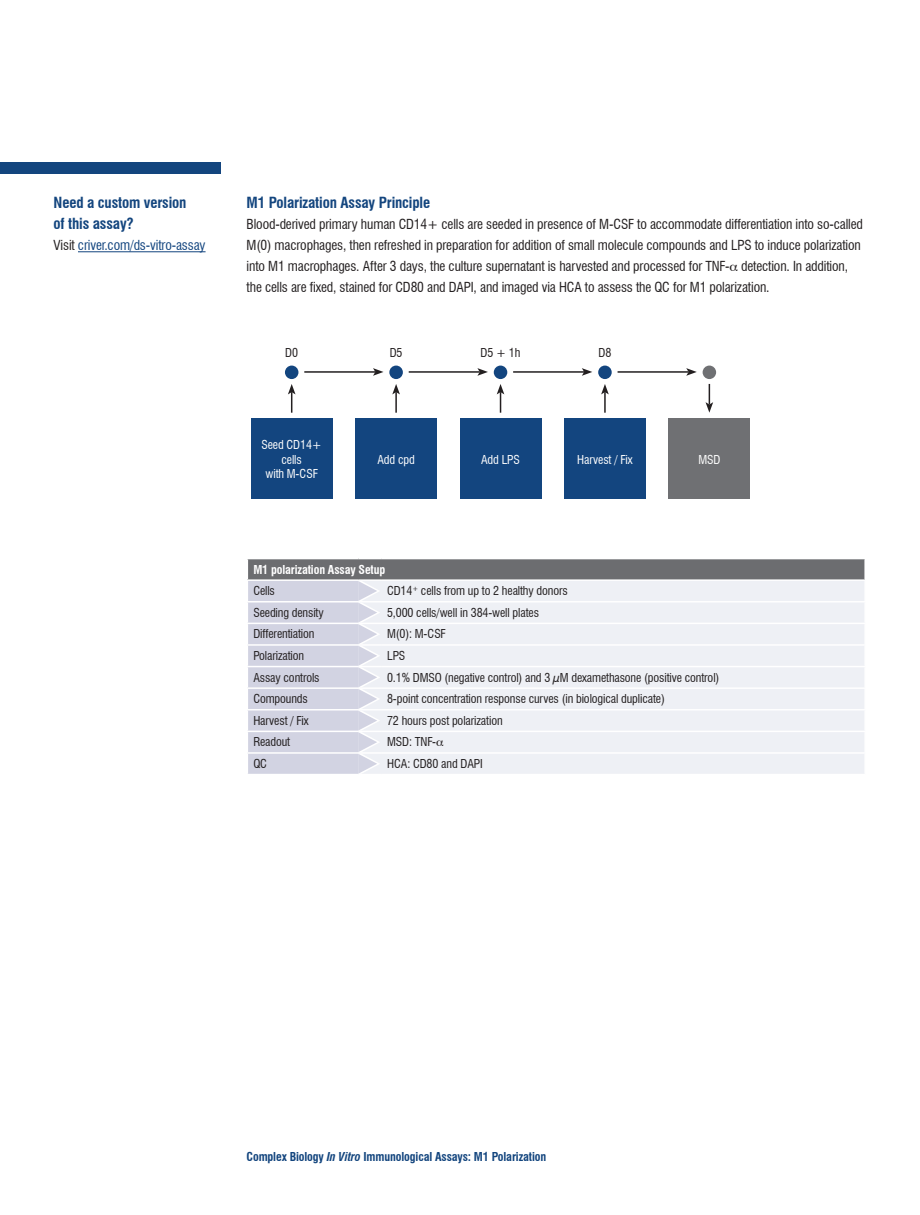
<style>
.page{position:relative;width:920px;height:1215px;background:#fff}
.page>*{position:absolute;margin:0;border:0;box-sizing:border-box;transform-origin:0 0}
.t1{font:700 condensed 15px/21px "Swiss 721 BT";letter-spacing:-.01em;color:#13457e}
.t2{font:condensed 13.5px/21px "Swiss 721 BT";letter-spacing:-.01em;color:#231f20}
.t3{font:condensed 13.5px "Swiss 721 BT";letter-spacing:-.01em;color:#13457f}
.t4{font:condensed 12px "Swiss 721 BT";letter-spacing:-.01em;color:#231f20}
.t5{font:700 condensed 12px "Swiss 721 BT";letter-spacing:-.01em;color:#13457e}
.t6{font:condensed 12px/14.2px "Swiss 721 BT";letter-spacing:-.01em;color:#fff;text-align:center}
.t7{font:700 condensed 12px "Swiss 721 BT";letter-spacing:-.01em;color:#fff}
.s1{color:#231f20}
.s2{font-style:italic}
</style>
<div class="page">
<div style="left:0;top:162px;width:221px;height:11px;background:#13457e"></div>
<div style="left:247px;top:559px;width:617px;height:21px;background:#6c6d70"></div>
<div style="left:381px;top:581px;width:483px;height:193px;background:#eef0f5"></div>
<hr style="left:246px;top:559px;width:2px;height:20px;background:#fff">
<hr style="left:246px;top:579px;width:112px;height:2px;background:#fff">
<hr style="left:358px;top:579px;width:23px;height:2px;background:#fff">
<hr style="left:381px;top:579px;width:484px;height:2px;background:#fff">
<hr style="left:381px;top:601px;width:484px;height:2px;background:#fff">
<hr style="left:381px;top:623px;width:484px;height:1px;background:#fff">
<hr style="left:381px;top:644px;width:484px;height:2px;background:#fff">
<hr style="left:381px;top:666px;width:484px;height:1px;background:#fff">
<hr style="left:381px;top:687px;width:484px;height:2px;background:#fff">
<hr style="left:381px;top:709px;width:484px;height:2px;background:#fff">
<hr style="left:381px;top:731px;width:484px;height:1px;background:#fff">
<hr style="left:381px;top:752px;width:484px;height:2px;background:#fff">
<svg style="left:864px;top:559px;width:1px;height:21px"></svg>
<svg style="left:248px;top:581px;width:133px;height:193px;background:#d7d8e5"></svg>
<div style="left:251px;top:418px;width:81px;height:82px;background:#13457f"></div>
<div style="left:668px;top:418px;width:81px;height:82px;background:#6f7073"></div>
<div style="left:355px;top:418px;width:81px;height:82px;background:#13457f"></div>
<div style="left:564px;top:418px;width:81px;height:82px;background:#13457f"></div>
<div style="left:460px;top:418px;width:81px;height:82px;background:#13457f"></div>
<svg style="left:288px;top:384px;width:7px;height:29px"></svg>
<hr style="left:304px;top:371px;width:71px;height:2px;background:#231f20">
<svg style="left:373px;top:368px;width:10px;height:8px"></svg>
<hr style="left:408px;top:371px;width:71px;height:2px;background:#231f20">
<svg style="left:477px;top:368px;width:10px;height:8px"></svg>
<hr style="left:513px;top:371px;width:71px;height:2px;background:#231f20">
<svg style="left:581px;top:368px;width:11px;height:8px"></svg>
<hr style="left:617px;top:371px;width:71px;height:2px;background:#231f20">
<svg style="left:686px;top:368px;width:10px;height:8px"></svg>
<svg style="left:392px;top:384px;width:8px;height:29px"></svg>
<hr style="left:499px;top:392px;width:2px;height:21px;background:#231f20">
<svg style="left:497px;top:384px;width:7px;height:10px"></svg>
<svg style="left:601px;top:384px;width:7px;height:29px"></svg>
<svg style="left:705px;top:384px;width:7px;height:29px"></svg>
<div style="left:285px;top:366px;width:13px;height:13px;background:#13457f;border-radius:50%"></div>
<div style="left:493px;top:366px;width:14px;height:13px;background:#13457f;border-radius:50%"></div>
<div style="left:389px;top:366px;width:13px;height:13px;background:#13457f;border-radius:50%"></div>
<div style="left:598px;top:366px;width:13px;height:13px;background:#13457f;border-radius:50%"></div>
<div style="left:702px;top:366px;width:13px;height:13px;background:#6f7073;border-radius:50%"></div>
<hr style="left:78px;top:251px;width:127px;height:1px;background:#13457f">
<svg style="left:436px;top:741px;width:7px;height:6px"></svg>
<p class="t1" style="left:54px;top:193px;width:134px">Need a custom version of this assay?</p>
<p class="t3" style="left:54px;top:237px;width:153px"><span class="s1">Visit</span> criver.com/ds-vitro-assay</p>
<p class="t1" style="left:246px;top:193px;width:185px">M1 Polarization Assay Principle</p>
<p class="t2" style="left:246px;top:214px;width:617px">Blood-derived primary human CD14+ cells are seeded in presence of M-CSF to accommodate differentiation into so-called M(0) macrophages, then refreshed in preparation for addition of small molecule compounds and LPS to induce polarization into M1 macrophages. After 3 days, the culture supernatant is harvested and processed for TNF- detection. In addition, the cells are fixed, stained for CD80 and DAPI, and imaged via HCA to assess the QC for M1 polarization.</p>
<p class="t4" style="left:285px;top:345px;width:14px">D0</p>
<p class="t4" style="left:389px;top:345px;width:14px">D5</p>
<p class="t4" style="left:480px;top:345px;width:41px">D5 + 1h</p>
<p class="t4" style="left:598px;top:345px;width:14px">D8</p>
<p class="t6" style="left:261px;top:438px;width:62px">Seed CD14+ cells<br>with M-CSF</p>
<p class="t6" style="left:377px;top:452px;width:39px">Add cpd</p>
<p class="t6" style="left:481px;top:452px;width:40px">Add LPS</p>
<p class="t6" style="left:577px;top:452px;width:57px">Harvest / Fix</p>
<p class="t6" style="left:698px;top:452px;width:24px">MSD</p>
<p class="t7" style="left:253px;top:562px;width:133px">M1 polarization Assay Setup</p>
<p class="t4" style="left:253px;top:584px;width:23px">Cells</p>
<p class="t4" style="left:387px;top:584px;width:182px">CD14<sup>+</sup> cells from up to 2 healthy donors</p>
<p class="t4" style="left:253px;top:605px;width:72px">Seeding density</p>
<p class="t4" style="left:387px;top:605px;width:153px">5,000 cells/well in 384-well plates</p>
<p class="t4" style="left:253px;top:627px;width:63px">Differentiation</p>
<p class="t4" style="left:387px;top:627px;width:60px">M(0): M-CSF</p>
<p class="t4" style="left:253px;top:649px;width:52px">Polarization</p>
<p class="t4" style="left:387px;top:649px;width:20px">LPS</p>
<p class="t4" style="left:253px;top:670px;width:68px">Assay controls</p>
<p class="t4" style="left:387px;top:670px;width:333px">0.1% DMSO (negative control) and 3 µM dexamethasone (positive control)</p>
<p class="t4" style="left:253px;top:692px;width:56px">Compounds</p>
<p class="t4" style="left:387px;top:692px;width:279px">8-point concentration response curves (in biological duplicate)</p>
<p class="t4" style="left:253px;top:713px;width:57px">Harvest / Fix</p>
<p class="t4" style="left:387px;top:713px;width:117px">72 hours post polarization</p>
<p class="t4" style="left:253px;top:735px;width:38px">Readout</p>
<p class="t4" style="left:387px;top:735px;width:51px">MSD: TNF-</p>
<p class="t4" style="left:253px;top:757px;width:15px">QC</p>
<p class="t4" style="left:387px;top:757px;width:97px">HCA: CD80 and DAPI</p>
<p class="t5" style="left:246px;top:1149px;width:301px">Complex Biology <span class="s2">In Vitro</span> Immunological Assays: M1 Polarization</p>
</div>
